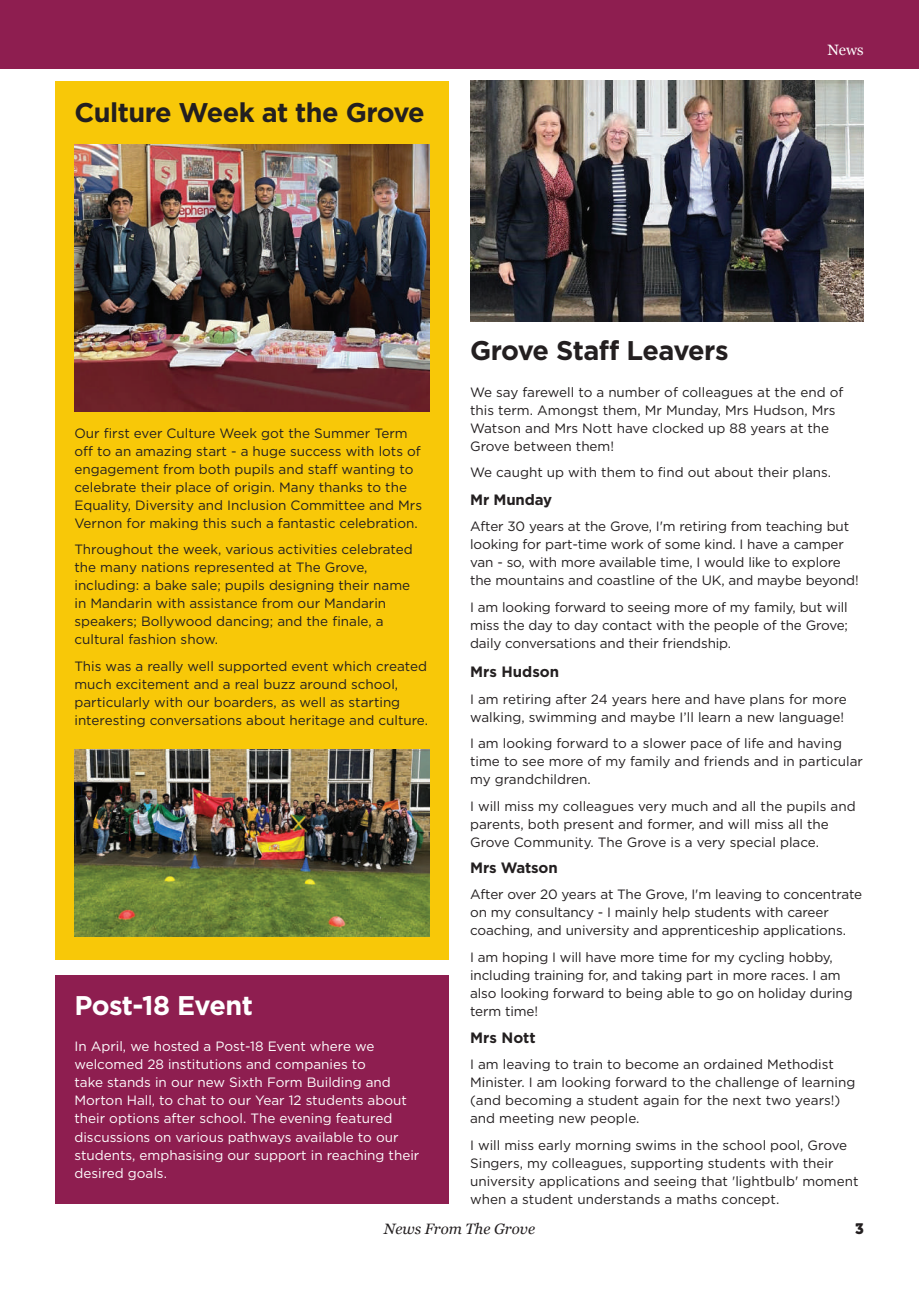
<style>
.page{position:relative;width:919px;height:1289px;background:#fff}
.page>*{position:absolute;margin:0;border:0;box-sizing:border-box;transform-origin:0 0}
.t1{font:700 27px "Gotham";letter-spacing:-.02em;color:#231f20}
.t2{font:700 27px "Gotham";letter-spacing:-.025em;color:#fff}
.t3{font:700 15px "Gotham";letter-spacing:-.01em;color:#231f20}
.t4{font:italic 15px "Georgia";color:#231f20}
.t5{font:15px "Georgia";color:#fff}
.t6{font:15px "Museo 900";color:#231f20}
.t7{font:13.5px/18px "Gotham";color:#231f20}
.t8{font:13.5px/18px "Gotham";color:#fff}
</style>
<div class="page">
<div style="left:0;top:0;width:13px;height:68px;background:#8e1e50"></div>
<div style="left:13px;top:0;width:905px;height:68px;background:#8e1e50"></div>
<div style="left:55px;top:81px;width:394px;height:878px;background:#f8c808"></div>
<div style="left:55px;top:975px;width:394px;height:228px;background:#8e1e50"></div>
<img style="left:74px;top:145px;width:355px;height:266px">
<img style="left:74px;top:749px;width:355px;height:187px">
<img style="left:470px;top:81px;width:393px;height:240px">
<h1 class="t1" style="left:74px;top:94px;width:352px">Culture Week at the Grove</h1>
<p class="t5" style="left:827px;top:39px;width:38px">News</p>
<p class="t7" style="left:74px;top:424px;width:349px">Our first ever Culture Week got the Summer Term off to an amazing start - a huge success with lots of engagement from both pupils and staff wanting to celebrate their place of origin. Many thanks to the Equality, Diversity and Inclusion Committee and Mrs Vernon for making this such a fantastic celebration.</p>
<p class="t7" style="left:74px;top:540px;width:340px">Throughout the week, various activities celebrated the many nations represented at The Grove, including: a bake sale; pupils designing their name in Mandarin with assistance from our Mandarin speakers; Bollywood dancing; and the finale, a cultural fashion show.</p>
<p class="t7" style="left:74px;top:657px;width:355px">This was a really well supported event which created much excitement and a real buzz around school, particularly with our boarders, as well as starting interesting conversations about heritage and culture.</p>
<h1 class="t2" style="left:74px;top:987px;width:180px">Post-18 Event</h1>
<p class="t8" style="left:74px;top:1037px;width:346px">In April, we hosted a Post-18 Event where we welcomed 28 institutions and companies to<br>take stands in our new Sixth Form Building and Morton Hall, to chat to our Year 12 students about their options after school. The evening featured discussions on various pathways available to our students, emphasising our support in reaching their desired goals.</p>
<h1 class="t1" style="left:470px;top:333px;width:260px">Grove Staff Leavers</h1>
<p class="t7" style="left:470px;top:383px;width:375px">We say farewell to a number of colleagues at the end of this term. Amongst them, Mr Munday, Mrs Hudson, Mrs Watson and Mrs Nott have clocked up 88 years at the Grove between them!</p>
<p class="t7" style="left:470px;top:463px;width:362px">We caught up with them to find out about their plans.</p>
<p class="t3" style="left:470px;top:489px;width:84px">Mr Munday</p>
<p class="t7" style="left:470px;top:517px;width:390px">After 30 years at the Grove, I'm retiring from teaching but looking for part-time work of some kind. I have a camper van - so, with more available time, I would like to explore the mountains and coastline of the UK, and maybe beyond!</p>
<p class="t7" style="left:470px;top:597px;width:379px;text-align:justify">I am looking forward to seeing more of my family, but will miss the day to day contact with the people of the Grove; daily conversations and their friendship.</p>
<p class="t3" style="left:470px;top:662px;width:91px">Mrs Hudson</p>
<p class="t7" style="left:470px;top:689px;width:378px">I am retiring after 24 years here and have plans for more walking, swimming and maybe I’ll learn a new language!</p>
<p class="t7" style="left:470px;top:734px;width:394px">I am looking forward to a slower pace of life and having time to see more of my family and friends and in particular my grandchildren.</p>
<p class="t7" style="left:470px;top:796px;width:387px">I will miss my colleagues very much and all the pupils and parents, both present and former, and will miss all the<br>Grove Community. The Grove is a very special place.</p>
<p class="t3" style="left:470px;top:857px;width:89px">Mrs Watson</p>
<p class="t7" style="left:470px;top:885px;width:393px">After over 20 years at The Grove, I'm leaving to concentrate on my consultancy - I mainly help students with career coaching, and university and apprenticeship applications.</p>
<p class="t7" style="left:470px;top:947px;width:384px">I am hoping I will have more time for my cycling hobby, including training for, and taking part in more races. I am also looking forward to being able to go on holiday during term time!</p>
<p class="t3" style="left:470px;top:1027px;width:67px">Mrs Nott</p>
<p class="t7" style="left:470px;top:1054px;width:386px">I am leaving to train to become an ordained Methodist Minister. I am looking forward to the challenge of learning (and becoming a student again for the next two years!) and meeting new people.</p>
<p class="t7" style="left:470px;top:1135px;width:390px">I will miss early morning swims in the school pool, Grove Singers, my colleagues, supporting students with their university applications and seeing that 'lightbulb' moment when a student understands a maths concept.</p>
<p class="t4" style="left:384px;top:1217px;width:153px">News From The Grove</p>
<p class="t6" style="left:854px;top:1219px;width:10px">3</p>
</div>
